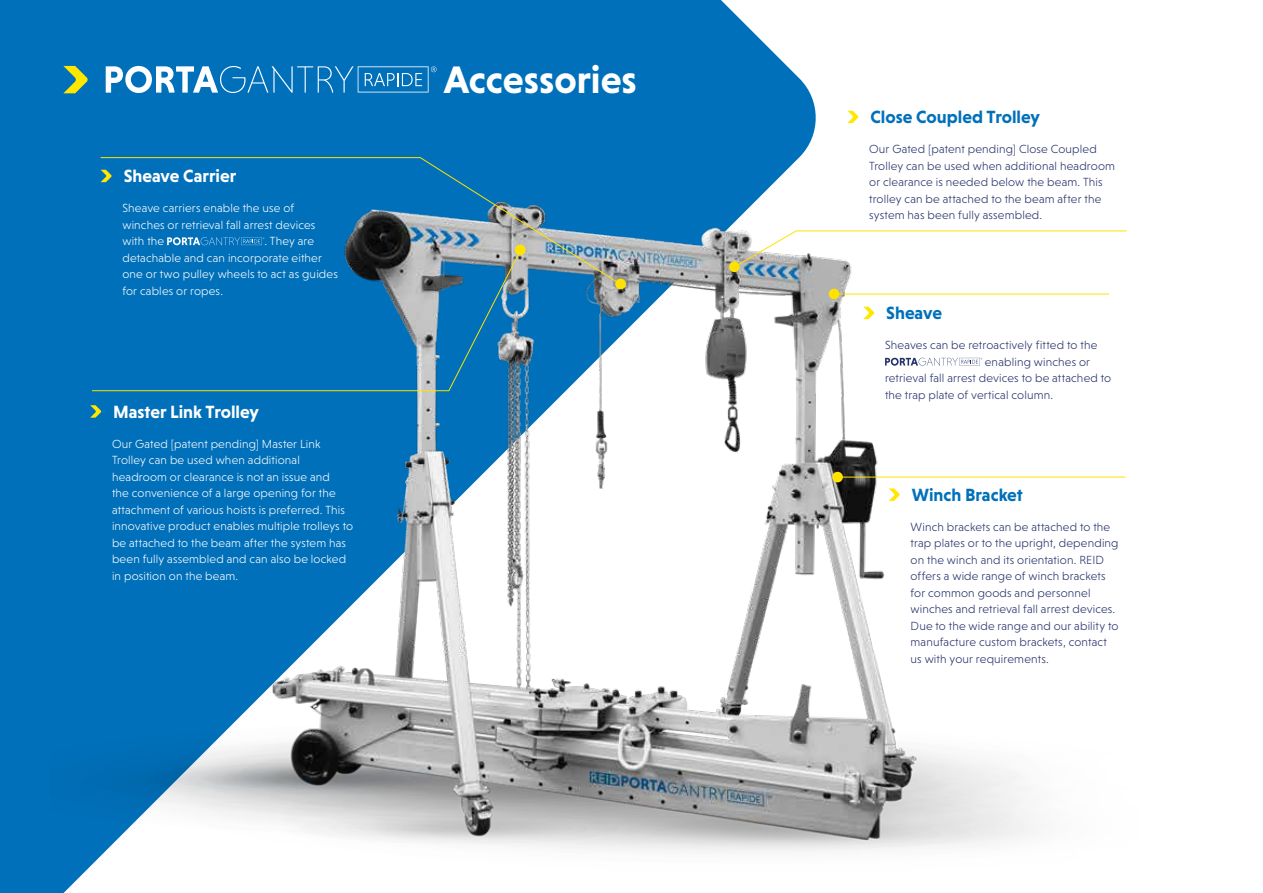
<style>
.page{position:relative;width:1263px;height:893px;background:#fff}
.page>*{position:absolute;margin:0;border:0;box-sizing:border-box;transform-origin:0 0}
.t1{font:700 39px "Niveau Grotesk";color:#fff}
.t2{font:700 18px "Niveau Grotesk";color:#0070ba}
.t3{font:700 18px "Niveau Grotesk";color:#fff}
.t4{font:300 12px/16.5px "Niveau Grotesk";letter-spacing:.015em;color:#25316a}
.t5{font:300 12px/16.5px "Niveau Grotesk";letter-spacing:.015em;color:#fff}
</style>
<div class="page">
<div style="left:0;top:0;width:816px;height:893px;background:#0070ba"></div>
<svg style="left:106px;top:66px;width:331px;height:27px"></svg>
<svg style="left:63px;top:66px;width:25px;height:27px"></svg>
<img style="left:20px;top:184px;width:1106px;height:709px">
<svg style="left:728px;top:230px;width:399px;height:41px"></svg>
<svg style="left:91px;top:248px;width:431px;height:144px;background:#1376b6"></svg>
<svg style="left:100px;top:157px;width:520px;height:127px;background:#2177ae"></svg>
<div style="left:615px;top:279px;width:11px;height:10px;background:#ffe200;border-radius:50%"></div>
<div style="left:515px;top:245px;width:11px;height:10px;background:#ffe200;border-radius:50%"></div>
<div style="left:832px;top:472px;width:11px;height:10px;background:#ffe200;border-radius:50%"></div>
<hr style="left:835px;top:477px;width:290px;height:1px;background:#ffe200">
<div style="left:829px;top:289px;width:10px;height:10px;background:#ffe200;border-radius:50%"></div>
<hr style="left:832px;top:294px;width:277px;height:1px;background:#ffe200">
<svg style="left:167px;top:237px;width:97px;height:8px"></svg>
<svg style="left:101px;top:170px;width:11px;height:12px"></svg>
<svg style="left:90px;top:405px;width:11px;height:13px"></svg>
<svg style="left:847px;top:111px;width:11px;height:12px"></svg>
<svg style="left:885px;top:358px;width:97px;height:8px"></svg>
<svg style="left:863px;top:307px;width:11px;height:12px"></svg>
<svg style="left:889px;top:488px;width:11px;height:13px"></svg>
<h2 class="t3" style="left:124px;top:166px;width:114px">Sheave Carrier</h2>
<p class="t5" style="left:122px;top:200px;width:194px">Sheave carriers enable the use of winches or retrieval fall arrest devices with the</p>
<p class="t5" style="left:122px;top:233px;width:217px;text-indent:142px">. They are detachable and can incorporate either one or two pulley wheels to act as guides for cables or ropes.</p>
<h2 class="t3" style="left:113px;top:401px;width:147px">Master Link Trolley</h2>
<p class="t5" style="left:112px;top:435px;width:243px">Our Gated [patent pending] Master Link Trolley can be used when additional headroom or clearance is not an issue and<br>the convenience of a large opening for the attachment of various hoists is preferred. This innovative product enables multiple trolleys to be attached to the beam after the system has been fully assembled and can also be locked in position on the beam.</p>
<h1 class="t1" style="left:444px;top:57px;width:194px">Accessories</h1>
<h2 class="t2" style="left:870px;top:107px;width:171px">Close Coupled Trolley</h2>
<p class="t4" style="left:869px;top:141px;width:247px">Our Gated [patent pending] Close Coupled Trolley can be used when additional headroom or clearance is needed below the beam. This trolley can be attached to the beam after the system has been fully assembled.</p>
<h2 class="t2" style="left:886px;top:303px;width:57px">Sheave</h2>
<p class="t4" style="left:885px;top:337px;width:214px">Sheaves can be retroactively fitted to the</p>
<p class="t4" style="left:985px;top:353px;width:107px">enabling winches or</p>
<p class="t4" style="left:885px;top:370px;width:228px">retrieval fall arrest devices to be attached to</p>
<p class="t4" style="left:885px;top:386px;width:170px">the trap plate of vertical column.</p>
<h2 class="t2" style="left:912px;top:484px;width:112px">Winch Bracket</h2>
<p class="t4" style="left:910px;top:519px;width:210px">Winch brackets can be attached to the trap plates or to the upright, depending on the winch and its orientation. REID offers a wide range of winch brackets for common goods and personnel winches and retrieval fall arrest devices.<br>Due to the wide range and our ability to manufacture custom brackets, contact us with your requirements.</p>
</div>
